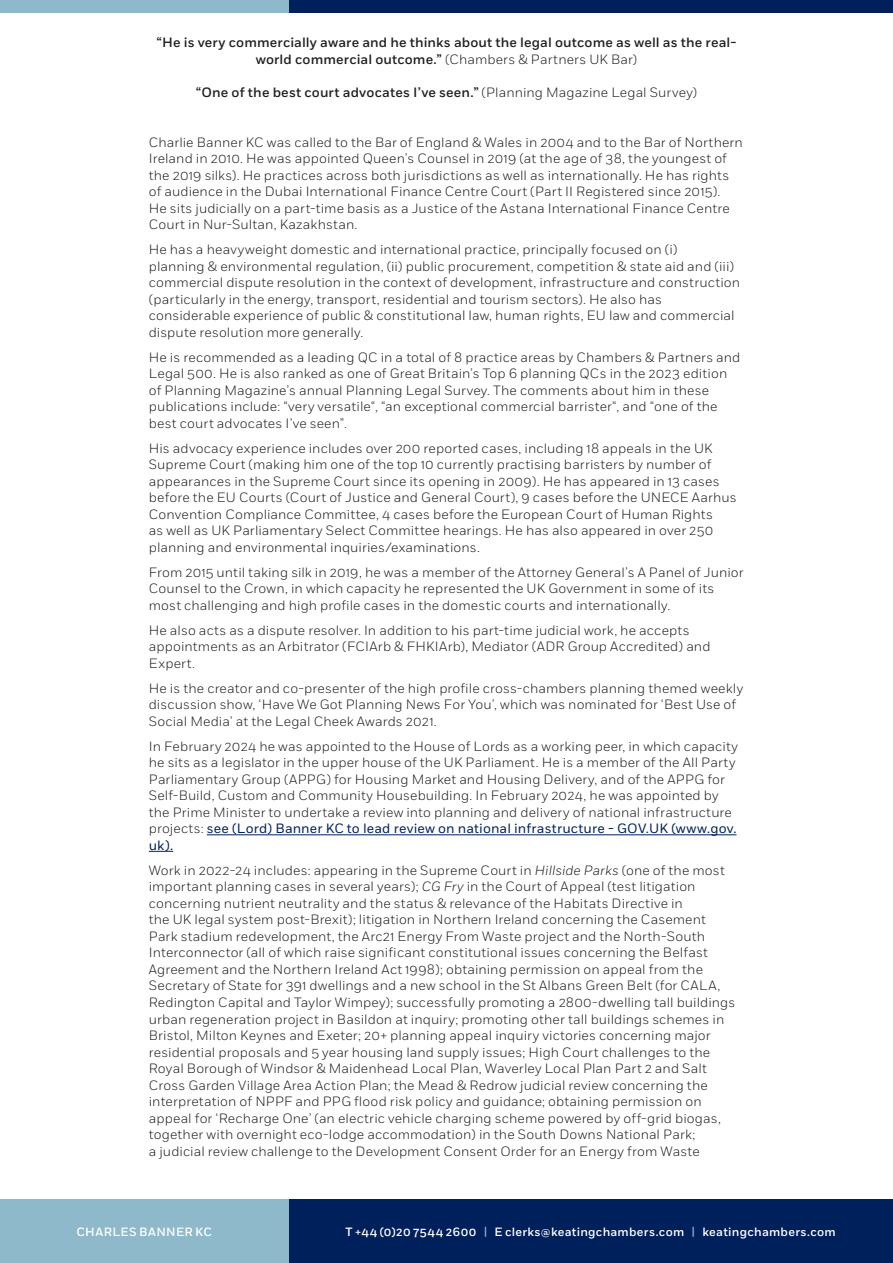
<style>
.page{position:relative;width:893px;height:1263px;background:#fff}
.page>*{position:absolute;margin:0;border:0;box-sizing:border-box;transform-origin:0 0}
.t1{font:300 13.5px/16.5px "Fort";letter-spacing:.01em;color:#231f20}
.t2{font:500 13.5px/16.5px "Fort";letter-spacing:.01em;color:#231f20;text-align:center}
.t3{font:500 12px "Fort";letter-spacing:.025em;color:#fff}
.s1{font-weight:300}
.s2{font-weight:400;color:#00205b}
.s3{font-style:italic}
.s4{color:#8db9ca}
</style>
<div class="page">
<div style="left:288px;top:1199px;width:605px;height:64px;background:#00205b"></div>
<div style="left:0;top:1199px;width:288px;height:64px;background:#8db9ca"></div>
<div style="left:289px;top:0;width:604px;height:13px;background:#00205b"></div>
<div style="left:0;top:0;width:289px;height:13px;background:#8db9ca"></div>
<hr style="left:207px;top:834px;width:530px;height:1px;background:#00205b">
<svg style="left:149px;top:851px;width:24px;height:1px"></svg>
<p class="t2" style="left:156px;top:35px;width:582px">“He is very commercially aware and he thinks about the legal outcome as well as the real&shy;world commercial outcome.” <span class="s1">(Chambers &amp; Partners UK Bar)</span></p>
<p class="t2" style="left:196px;top:84px;width:503px">“One of the best court advocates I’ve seen.” <span class="s1">(Planning Magazine Legal Survey)</span></p>
<p class="t1" style="left:149px;top:134px;width:596px">Charlie Banner KC was called to the Bar of England &amp; Wales in 2004 and to the Bar of Northern Ireland in 2010. He was appointed Queen’s Counsel in 2019 (at the age of 38, the youngest of the 2019 silks). He practices across both jurisdictions as well as internationally. He has rights of audience in the Dubai International Finance Centre Court (Part II Registered since 2015).<br>He sits judicially on a part-time basis as a Justice of the Astana International Finance Centre Court in Nur-Sultan, Kazakhstan.</p>
<p class="t1" style="left:149px;top:241px;width:593px">He has a heavyweight domestic and international practice, principally focused on (i)<br>planning &amp; environmental regulation, (ii) public procurement, competition &amp; state aid and (iii) commercial dispute resolution in the context of development, infrastructure and construction (particularly in the energy, transport, residential and tourism sectors). He also has considerable experience of public &amp; constitutional law, human rights, EU law and commercial dispute resolution more generally.</p>
<p class="t1" style="left:149px;top:349px;width:593px">He is recommended as a leading QC in a total of 8 practice areas by Chambers &amp; Partners and Legal 500. He is also ranked as one of Great Britain’s Top 6 planning QCs in the 2023 edition of Planning Magazine’s annual Planning Legal Survey. The comments about him in these publications include: “very versatile“, “an exceptional commercial barrister“, and “one of the best court advocates I’ve seen”.</p>
<p class="t1" style="left:149px;top:440px;width:589px">His advocacy experience includes over 200 reported cases, including 18 appeals in the UK Supreme Court (making him one of the top 10 currently practising barristers by number of appearances in the Supreme Court since its opening in 2009). He has appeared in 13 cases before the EU Courts (Court of Justice and General Court), 9 cases before the UNECE Aarhus Convention Compliance Committee, 4 cases before the European Court of Human Rights<br>as well as UK Parliamentary Select Committee hearings. He has also appeared in over 250 planning and environmental inquiries/examinations.</p>
<p class="t1" style="left:149px;top:564px;width:596px">From 2015 until taking silk in 2019, he was a member of the Attorney General’s A Panel of Junior<br>Counsel to the Crown, in which capacity he represented the UK Government in some of its most challenging and high profile cases in the domestic courts and internationally.</p>
<p class="t1" style="left:149px;top:622px;width:563px">He also acts as a dispute resolver. In addition to his part-time judicial work, he accepts appointments as an Arbitrator (FCIArb &amp; FHKIArb), Mediator (ADR Group Accredited) and<br>Expert.</p>
<p class="t1" style="left:149px;top:680px;width:596px">He is the creator and co-presenter of the high profile cross-chambers planning themed weekly discussion show, ‘Have We Got Planning News For You’, which was nominated for ‘Best Use of<br>Social Media’ at the Legal Cheek Awards 2021.</p>
<p class="t1" style="left:149px;top:738px;width:591px">In February 2024 he was appointed to the House of Lords as a working peer, in which capacity he sits as a legislator in the upper house of the UK Parliament. He is a member of the All Party Parliamentary Group (APPG) for Housing Market and Housing Delivery, and of the APPG for Self-Build, Custom and Community Housebuilding. In February 2024, he was appointed by the Prime Minister to undertake a review into planning and delivery of national infrastructure projects: <span class="s2">see (Lord) Banner KC to lead review on national infrastructure - GOV.UK (www.gov. uk).</span></p>
<p class="t1" style="left:149px;top:862px;width:588px">Work in 2022-24 includes: appearing in the Supreme Court in <span class="s3">Hillside Parks</span> (one of the most important planning cases in several years); <span class="s3">CG Fry</span> in the Court of Appeal (test litigation concerning nutrient neutrality and the status &amp; relevance of the Habitats Directive in<br>the UK legal system post-Brexit); litigation in Northern Ireland concerning the Casement Park stadium redevelopment, the Arc21 Energy From Waste project and the North-South Interconnector (all of which raise significant constitutional issues concerning the Belfast Agreement and the Northern Ireland Act 1998); obtaining permission on appeal from the Secretary of State for 391 dwellings and a new school in the St Albans Green Belt (for CALA, Redington Capital and Taylor Wimpey); successfully promoting a 2800-dwelling tall buildings urban regeneration project in Basildon at inquiry; promoting other tall buildings schemes in Bristol, Milton Keynes and Exeter; 20+ planning appeal inquiry victories concerning major residential proposals and 5 year housing land supply issues; High Court challenges to the Royal Borough of Windsor &amp; Maidenhead Local Plan, Waverley Local Plan Part 2 and Salt Cross Garden Village Area Action Plan; the Mead &amp; Redrow judicial review concerning the interpretation of NPPF and PPG flood risk policy and guidance; obtaining permission on appeal for ‘Recharge One’ (an electric vehicle charging scheme powered by off-grid biogas, together with overnight eco-lodge accommodation) in the South Downs National Park;<br>a judicial review challenge to the Development Consent Order for an Energy from Waste</p>
<p class="t3" style="left:77px;top:1224px;width:137px">CHARLES BANNER KC</p>
<p class="t3" style="left:345px;top:1224px;width:492px">T +44 (0)20 7544 2600 <span class="s4">|</span> E clerks@keatingchambers.com <span class="s4">|</span> keatingchambers.com</p>
</div>
